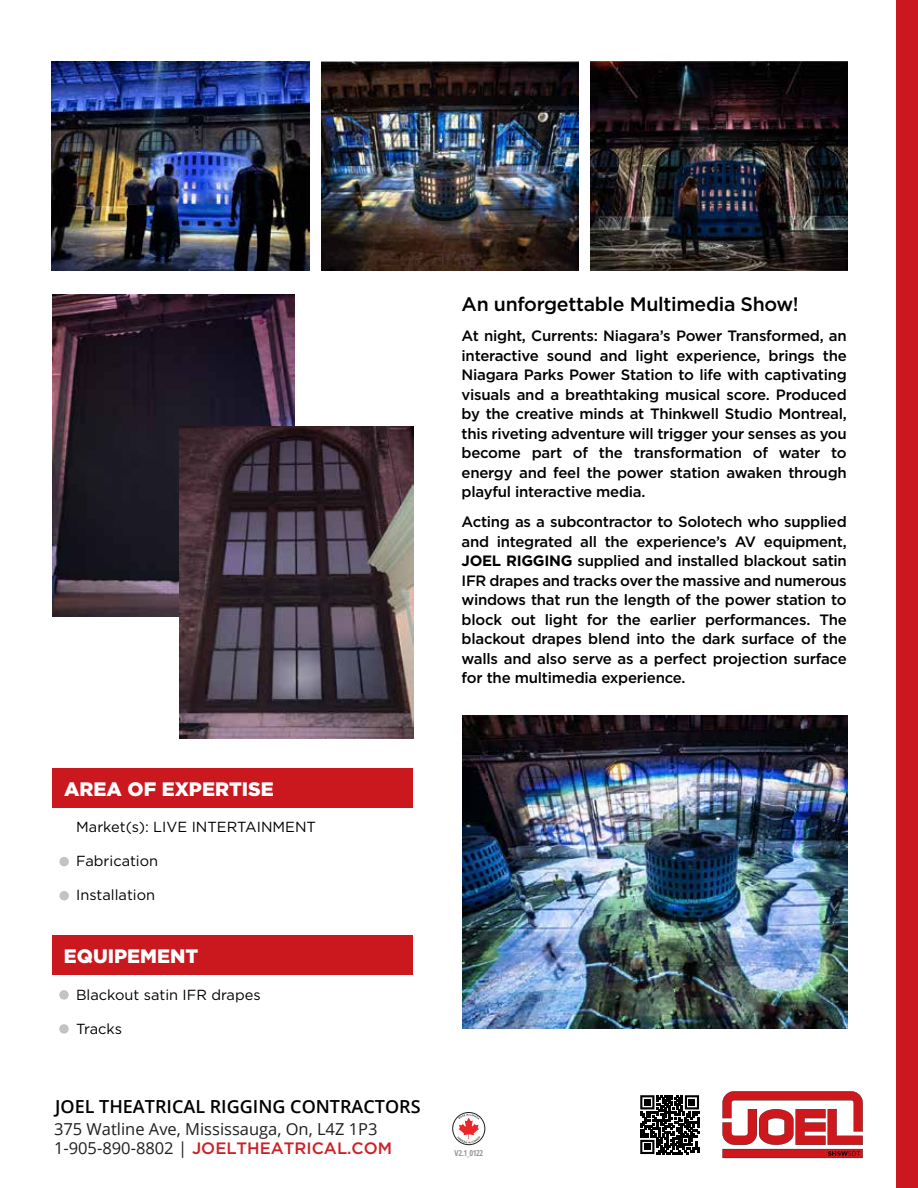
<style>
.page{position:relative;width:918px;height:1188px;background:#fff}
.page>*{position:absolute;margin:0;border:0;box-sizing:border-box;transform-origin:0 0}
.t1{font:500 19.5px "Gotham";letter-spacing:-.015em;color:#000}
.t2{font:900 19.5px "Gotham";color:#fff}
.t3{font:600 18px "Open Sans";color:#000}
.t4{font:16.5px "Open Sans";color:#211e1f}
.t5{font:500 16.5px "Gotham";color:#cc2127}
.t6{font:500 15px/19.5px "Gotham";letter-spacing:-.015em;color:#000;text-align:justify}
.t7{font:14.55px "Gotham";color:#000}
.t8{font:700 condensed 8.1px "Open Sans";letter-spacing:-.045em;color:#939598}
.s1{font-weight:700}
.s2{font-family:"Open Sans";font-weight:400;color:#211e1f}
</style>
<div class="page">
<div style="left:896px;top:0;width:22px;height:1188px;background:#cb1820"></div>
<svg style="left:452px;top:1112px;width:33px;height:33px"></svg>
<svg style="left:722px;top:1091px;width:141px;height:67px"></svg>
<svg style="left:640px;top:1095px;width:59px;height:59px"></svg>
<img style="left:463px;top:716px;width:385px;height:313px">
<img style="left:590px;top:61px;width:258px;height:209px">
<img style="left:321px;top:61px;width:257px;height:209px">
<img style="left:52px;top:61px;width:257px;height:209px">
<div style="left:52px;top:768px;width:361px;height:40px;background:#cb171e"></div>
<div style="left:59px;top:891px;width:10px;height:9px;background:#c3c3c3;border-radius:50%"></div>
<div style="left:59px;top:857px;width:10px;height:9px;background:#c3c3c3;border-radius:50%"></div>
<div style="left:52px;top:935px;width:361px;height:40px;background:#cb171e"></div>
<div style="left:59px;top:1024px;width:10px;height:10px;background:#c3c3c3;border-radius:50%"></div>
<div style="left:59px;top:990px;width:10px;height:10px;background:#c3c3c3;border-radius:50%"></div>
<img style="left:53px;top:294px;width:241px;height:322px">
<img style="left:179px;top:426px;width:234px;height:313px">
<h1 class="t1" style="left:462px;top:292px;width:339px">An unforgettable Multimedia Show!</h1>
<p class="t6" style="left:462px;top:326px;width:387px">At night, Currents: Niagara’s Power Transformed, an interactive sound and light experience, brings the Niagara Parks Power Station to life with captivating visuals and a breathtaking musical score. Produced by the creative minds at Thinkwell Studio Montreal, this riveting adventure will trigger your senses as you become part of the transformation of water to energy and feel the power station awaken through playful interactive media.</p>
<p class="t6" style="left:462px;top:512px;width:387px">Acting as a subcontractor to Solotech who supplied and integrated all the experience’s AV equipment, <span class="s1">JOEL RIGGING</span> supplied and installed blackout satin IFR drapes and tracks over the massive and numerous windows that run the length of the power station to block out light for the earlier performances. The blackout drapes blend into the dark surface of the walls and also serve as a perfect projection surface for the multimedia experience.</p>
<h1 class="t2" style="left:64px;top:775px;width:211px">AREA OF EXPERTISE</h1>
<p class="t7" style="left:76px;top:818px;width:241px">Market(s): LIVE INTERTAINMENT</p>
<p class="t7" style="left:76px;top:852px;width:83px">Fabrication</p>
<p class="t7" style="left:76px;top:886px;width:80px">Installation</p>
<h1 class="t2" style="left:64px;top:943px;width:136px">EQUIPEMENT</h1>
<p class="t7" style="left:76px;top:985px;width:186px">Blackout satin IFR drapes</p>
<p class="t7" style="left:76px;top:1019px;width:48px">Tracks</p>
<p class="t3" style="left:55px;top:1094px;width:367px">JOEL THEATRICAL RIGGING CONTRACTORS</p>
<p class="t4" style="left:54px;top:1117px;width:325px">375 Watline Ave, Mississauga, On, L4Z 1P3</p>
<p class="t5" style="left:54px;top:1138px;width:340px"><span class="s2">1-905-890-8802 |</span> JOELTHEATRICAL.COM</p>
<p class="t8" style="left:455px;top:1148px;width:30px">V2.1_0122</p>
</div>
